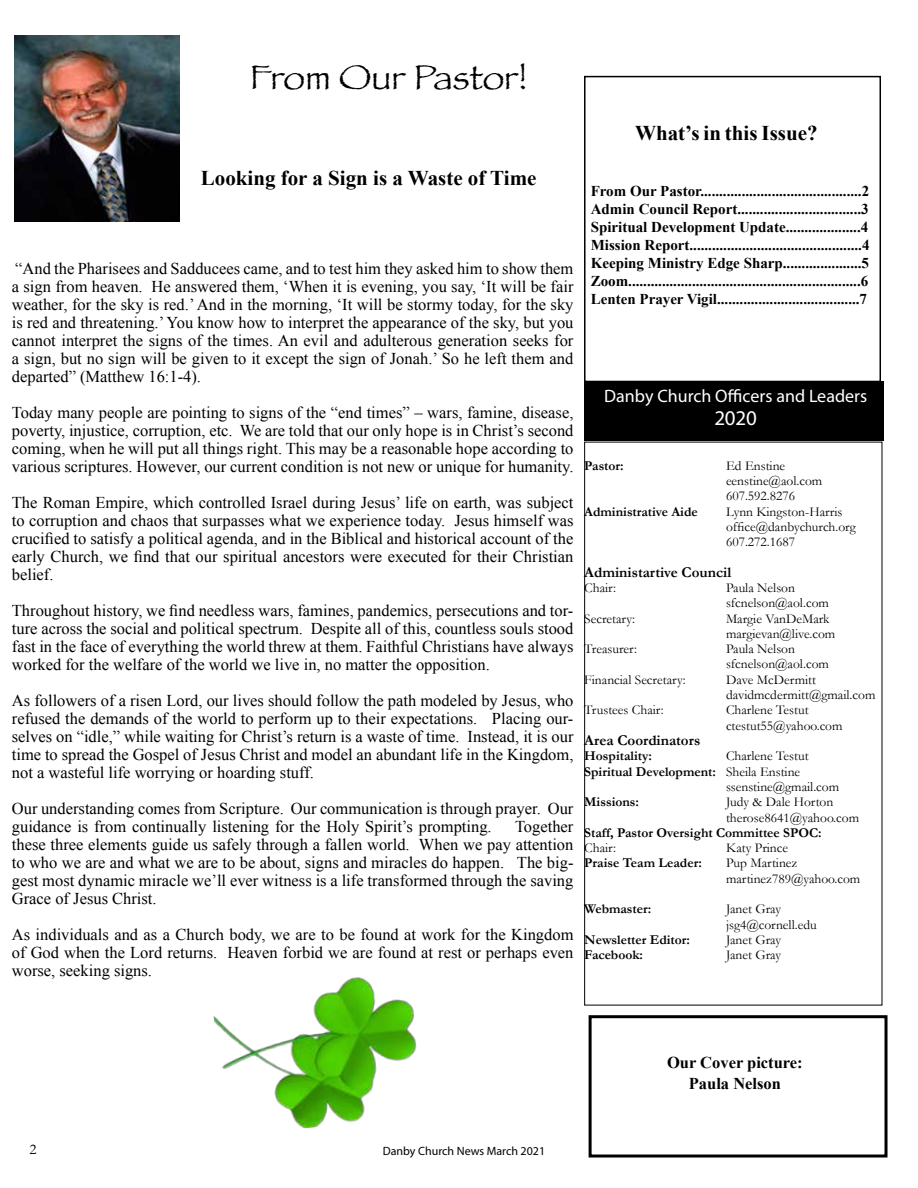
<style>
.page{position:relative;width:918px;height:1188px;background:#fff}
.page>*{position:absolute;margin:0;border:0;box-sizing:border-box;transform-origin:0 0}
.t1{font:36px "Papyrus";color:#000}
.t2{font:700 21px "Times New Roman";color:#000}
.t3{font:21px "Myriad Pro";color:#fff}
.t4{font:18px "Myriad Pro";color:#fff}
.t5{font:16.5px/18px "Times New Roman";color:#000;text-align:justify}
.t6{font:700 16.5px/21px "Times New Roman";color:#000;text-align:center}
.t7{font:700 15px/18px "Times New Roman";color:#000;text-align:justify}
.t8{font:700 15px "Garamond";color:#000}
.t9{font:15px "Garamond";color:#000}
.t10{font:13.5px/15.3px "Garamond";color:#000}
.t11{font:700 13.5px "Garamond";color:#000}
.t12{font:12px "Myriad Pro";color:#000}
.s1{font-weight:400}
</style>
<div class="page">
<div style="left:584px;top:76px;width:297px;height:306px;border:2px solid #000"></div>
<div style="left:584px;top:442px;width:298px;height:563px;border:1px solid #000"></div>
<div style="left:584px;top:381px;width:300px;height:60px;background:#000"></div>
<div style="left:589px;top:1015px;width:299px;height:143px;border:3px solid #000"></div>
<img style="left:15px;top:36px;width:165px;height:185px">
<img style="left:213px;top:977px;width:204px;height:152px">
<h1 class="t1" style="left:250px;top:55px;width:279px">From Our Pastor!</h1>
<p class="t2" style="left:635px;top:118px;width:184px">What’s in this Issue?</p>
<p class="t2" style="left:201px;top:163px;width:337px">Looking for a Sign is a Waste of Time</p>
<p class="t5" style="left:12px;top:259px;width:563px">“And the Pharisees and Sadducees came, and to test him they asked him to show them a sign from heaven. He answered them, ‘When it is evening, you say, ‘It will be fair weather, for the sky is red.’ And in the morning, ‘It will be stormy today, for the sky is red and threatening.’ You know how to interpret the appearance of the sky, but you cannot interpret the signs of the times. An evil and adulterous generation seeks for a sign, but no sign will be given to it except the sign of Jonah.’ So he left them and departed” (Matthew 16:1-4).</p>
<p class="t5" style="left:12px;top:403px;width:563px">Today many people are pointing to signs of the “end times” – wars, famine, disease, poverty, injustice, corruption, etc. We are told that our only hope is in Christ’s second coming, when he will put all things right. This may be a reasonable hope according to various scriptures. However, our current condition is not new or unique for humanity.</p>
<p class="t5" style="left:12px;top:493px;width:563px">The Roman Empire, which controlled Israel during Jesus’ life on earth, was subject to corruption and chaos that surpasses what we experience today. Jesus himself was crucified to satisfy a political agenda, and in the Biblical and historical account of the early Church, we find that our spiritual ancestors were executed for their Christian belief.</p>
<p class="t5" style="left:12px;top:601px;width:563px">Throughout history, we find needless wars, famines, pandemics, persecutions and tor&shy;ture across the social and political spectrum. Despite all of this, countless souls stood fast in the face of everything the world threw at them. Faithful Christians have always worked for the welfare of the world we live in, no matter the opposition.</p>
<p class="t5" style="left:12px;top:691px;width:563px">As followers of a risen Lord, our lives should follow the path modeled by Jesus, who refused the demands of the world to perform up to their expectations. Placing our&shy;selves on “idle,” while waiting for Christ’s return is a waste of time. Instead, it is our time to spread the Gospel of Jesus Christ and model an abundant life in the Kingdom, not a wasteful life worrying or hoarding stuff.</p>
<p class="t5" style="left:12px;top:799px;width:563px">Our understanding comes from Scripture. Our communication is through prayer. Our guidance is from continually listening for the Holy Spirit’s prompting.</p>
<p class="t5" style="left:12px;top:817px;width:563px;text-indent:503px">Together these three elements guide us safely through a fallen world. When we pay attention to who we are and what we are to be about, signs and miracles do happen. The big&shy;gest most dynamic miracle we’ll ever witness is a life transformed through the saving Grace of Jesus Christ.</p>
<p class="t5" style="left:12px;top:925px;width:563px">As individuals and as a Church body, we are to be found at work for the Kingdom of God when the Lord returns. Heaven forbid we are found at rest or perhaps even worse, seeking signs.</p>
<p class="t7" style="left:591px;top:182px;width:280px">From Our Pastor...........................................2<br>Admin Council Report.................................3<br>Spiritual Development Update....................4<br>Mission Report..............................................4<br>Keeping Ministry Edge Sharp.....................5<br>Zoom..............................................................6<br>Lenten Prayer Vigil......................................7</p>
<p class="t4" style="left:604px;top:385px;width:264px">Danby Church Officers and Leaders</p>
<p class="t3" style="left:714px;top:405px;width:44px">2020</p>
<p class="t11" style="left:584px;top:457px;width:41px">Pastor:</p>
<p class="t10" style="left:726px;top:458px;width:98px">Ed Enstine eenstine@aol.com<br>607.592.8276</p>
<p class="t11" style="left:584px;top:503px;width:115px">Administrative Aide</p>
<p class="t10" style="left:726px;top:503px;width:131px">Lynn Kingston-Harris office@danbychurch.org<br>607.272.1687</p>
<p class="t8" style="left:584px;top:563px;width:149px">Administartive Council</p>
<p class="t10" style="left:584px;top:580px;width:33px">Chair:</p>
<p class="t10" style="left:726px;top:580px;width:104px">Paula Nelson sfcnelson@aol.com</p>
<p class="t10" style="left:584px;top:611px;width:52px">Secretary:</p>
<p class="t10" style="left:726px;top:611px;width:111px">Margie VanDeMark margievan@live.com</p>
<p class="t10" style="left:584px;top:641px;width:54px">Treasurer:</p>
<p class="t10" style="left:726px;top:641px;width:104px">Paula Nelson sfcnelson@aol.com</p>
<p class="t10" style="left:584px;top:672px;width:103px">Financial Secretary:</p>
<p class="t10" style="left:726px;top:672px;width:151px">Dave McDermitt davidmcdermitt@gmail.com</p>
<p class="t10" style="left:584px;top:702px;width:81px">Trustees Chair:</p>
<p class="t10" style="left:726px;top:702px;width:118px">Charlene Testut ctestut55@yahoo.com</p>
<p class="t8" style="left:584px;top:731px;width:118px">Area Coordinators</p>
<p class="t11" style="left:584px;top:748px;width:69px">Hospitality:</p>
<p class="t10" style="left:726px;top:748px;width:84px">Charlene Testut</p>
<p class="t11" style="left:584px;top:763px;width:217px">Spiritual Development: <span class="s1">Sheila Enstine</span></p>
<p class="t10" style="left:726px;top:779px;width:115px">ssenstine@gmail.com</p>
<p class="t11" style="left:584px;top:794px;width:56px">Missions:</p>
<p class="t10" style="left:726px;top:794px;width:135px">Judy &amp; Dale Horton therose8641@yahoo.com</p>
<p class="t11" style="left:584px;top:824px;width:239px">Staff, Pastor Oversight Committee SPOC:</p>
<p class="t10" style="left:584px;top:840px;width:33px">Chair:</p>
<p class="t10" style="left:726px;top:840px;width:64px">Katy Prince</p>
<p class="t11" style="left:584px;top:855px;width:119px">Praise Team Leader:</p>
<p class="t10" style="left:726px;top:855px;width:136px">Pup Martinez martinez789@yahoo.com</p>
<p class="t11" style="left:584px;top:901px;width:69px">Webmaster:</p>
<p class="t10" style="left:726px;top:901px;width:92px">Janet Gray jsg4@cornell.edu</p>
<p class="t11" style="left:584px;top:932px;width:107px">Newsletter Editor:</p>
<p class="t10" style="left:726px;top:932px;width:57px">Janet Gray</p>
<p class="t11" style="left:584px;top:947px;width:60px">Facebook:</p>
<p class="t10" style="left:726px;top:947px;width:57px">Janet Gray</p>
<p class="t9" style="left:30px;top:1140px;width:9px">2</p>
<p class="t12" style="left:383px;top:1143px;width:164px">Danby Church News March 2021</p>
<p class="t6" style="left:667px;top:1052px;width:137px">Our Cover picture:<br>Paula Nelson</p>
</div>
